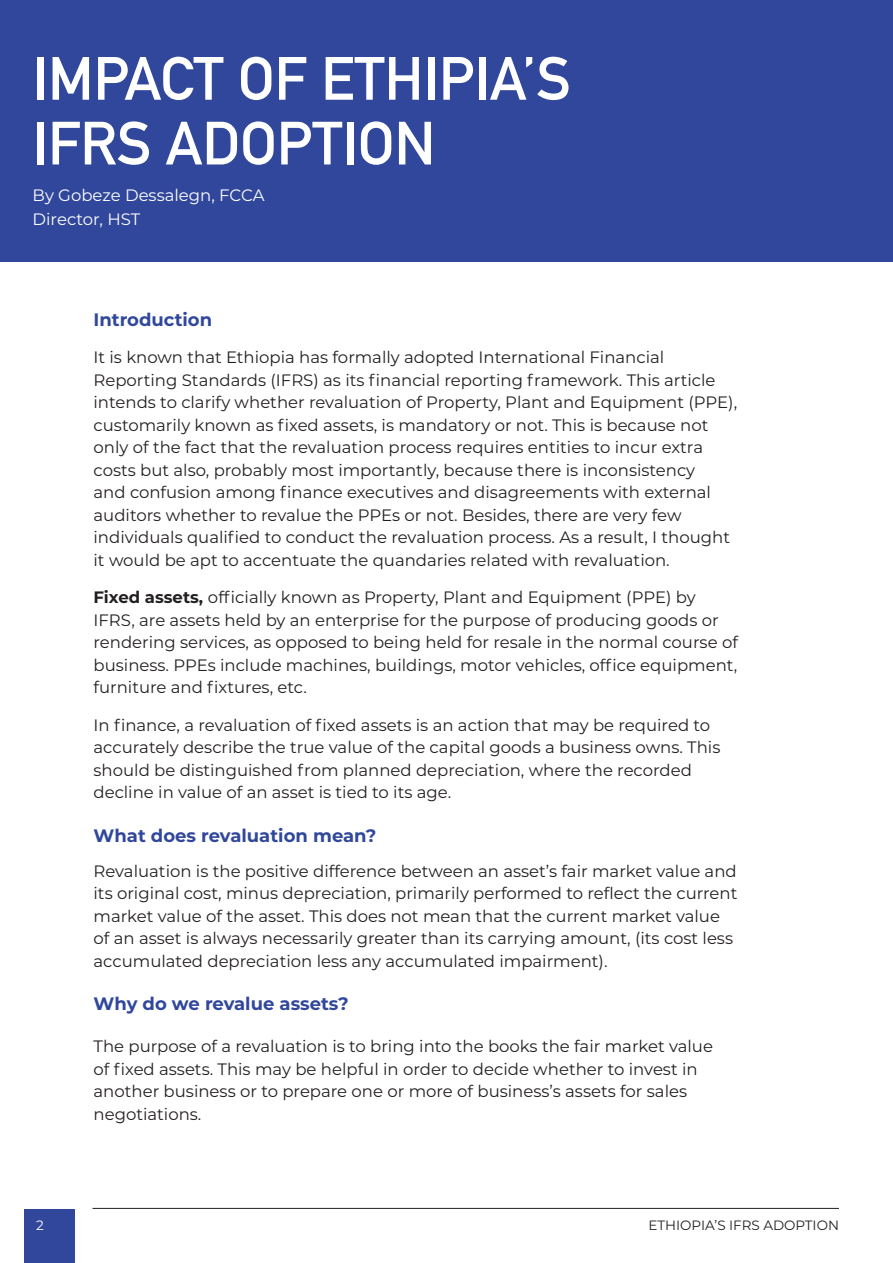
<style>
.page{position:relative;width:893px;height:1263px;background:#fff}
.page>*{position:absolute;margin:0;border:0;box-sizing:border-box;transform-origin:0 0}
.t1{font:700 60px/64.8px "DIN Alternate";color:#fff}
.t2{font:700 18px "Montserrat";color:#30479c}
.t3{font:16.5px/22.5px "Montserrat";color:#231f20}
.t4{font:16.5px/24px "Montserrat";color:#fff}
.t5{font:13.5px "Montserrat";color:#231f20}
.t6{font:13.5px "Montserrat";color:#fff}
.s1{font-weight:700}
</style>
<div class="page">
<div style="left:24px;top:1209px;width:51px;height:54px;background:#30479c"></div>
<hr style="left:93px;top:1208px;width:746px;height:1px;background:#231f20">
<div style="left:0;top:0;width:893px;height:261px;background:#30479c"></div>
<h1 class="t1" style="left:33px;top:42px;width:540px">IMPACT OF ETHIPIA’S<br>IFRS ADOPTION</h1>
<p class="t4" style="left:33px;top:182px;width:233px">By Gobeze Dessalegn, FCCA<br>Director, HST</p>
<p class="t2" style="left:94px;top:306px;width:120px">Introduction</p>
<p class="t3" style="left:94px;top:346px;width:645px">It is known that Ethiopia has formally adopted International Financial Reporting Standards (IFRS) as its financial reporting framework. This article intends to clarify whether revaluation of Property, Plant and Equipment (PPE), customarily known as fixed assets, is mandatory or not. This is because not only of the fact that the revaluation process requires entities to incur extra costs but also, probably most importantly, because there is inconsistency<br>and confusion among finance executives and disagreements with external auditors whether to revalue the PPEs or not. Besides, there are very few individuals qualified to conduct the revaluation process. As a result, I thought it would be apt to accentuate the quandaries related with revaluation.</p>
<p class="t3" style="left:94px;top:586px;width:646px"><span class="s1">Fixed assets,</span> officially known as Property, Plant and Equipment (PPE) by IFRS, are assets held by an enterprise for the purpose of producing goods or rendering services, as opposed to being held for resale in the normal course of business. PPEs include machines, buildings, motor vehicles, office equipment, furniture and fixtures, etc.</p>
<p class="t3" style="left:94px;top:713px;width:628px">In finance, a revaluation of fixed assets is an action that may be required to accurately describe the true value of the capital goods a business owns. This should be distinguished from planned depreciation, where the recorded decline in value of an asset is tied to its age.</p>
<p class="t2" style="left:94px;top:823px;width:284px">What does revaluation mean?</p>
<p class="t3" style="left:94px;top:859px;width:645px">Revaluation is the positive difference between an asset’s fair market value and its original cost, minus depreciation, primarily performed to reflect the current market value of the asset. This does not mean that the current market value of an asset is always necessarily greater than its carrying amount, (its cost less accumulated depreciation less any accumulated impairment).</p>
<p class="t2" style="left:94px;top:991px;width:257px">Why do we revalue assets?</p>
<p class="t3" style="left:94px;top:1035px;width:621px">The purpose of a revaluation is to bring into the books the fair market value of fixed assets. This may be helpful in order to decide whether to invest in another business or to prepare one or more of business’s assets for sales negotiations.</p>
<p class="t6" style="left:36px;top:1216px;width:9px">2</p>
<p class="t5" style="left:648px;top:1216px;width:192px">ETHIOPIA’S IFRS ADOPTION</p>
</div>
